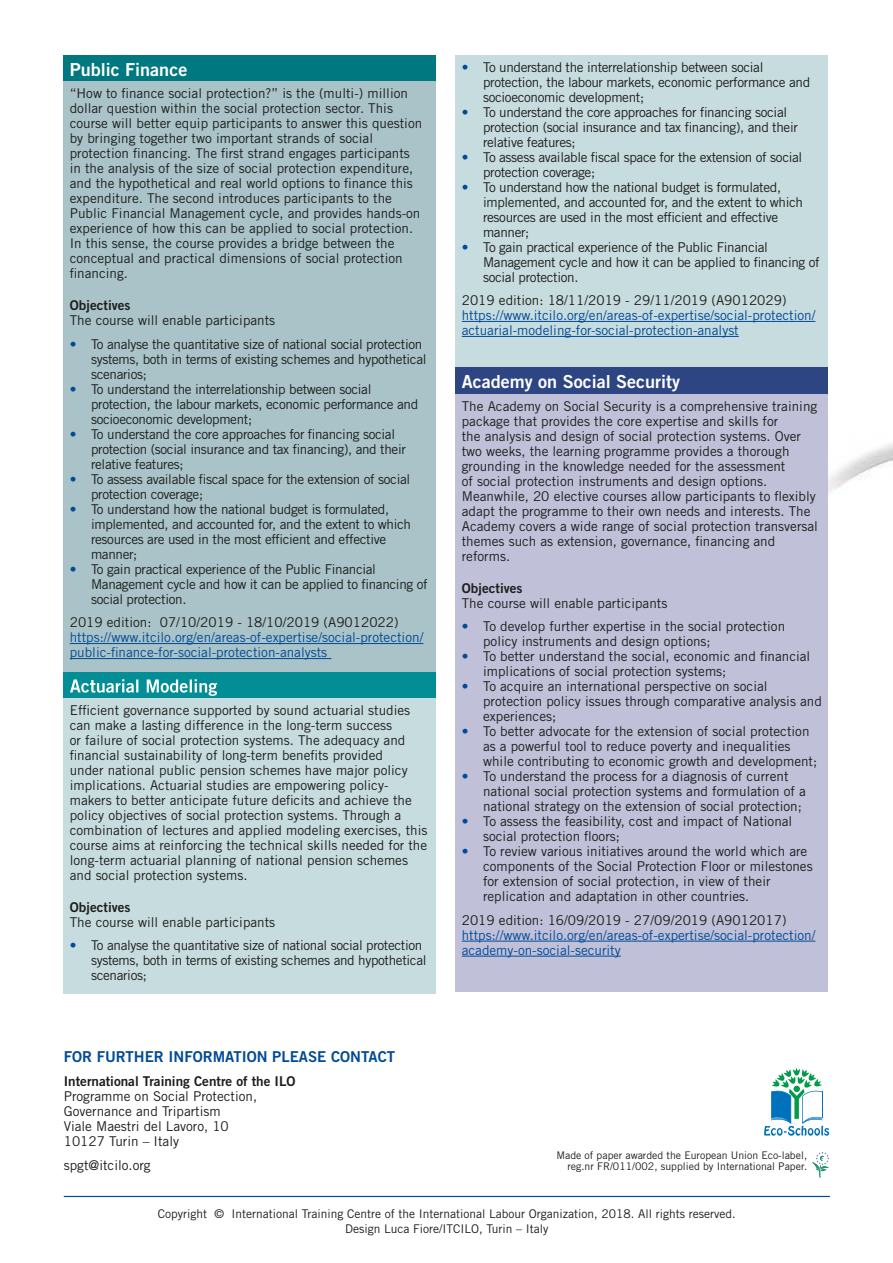
<style>
.page{position:relative;width:893px;height:1263px;background:#fff}
.page>*{position:absolute;margin:0;border:0;box-sizing:border-box;transform-origin:0 0}
.t1{font:18px "Trade Gothic Bold Two";color:#fff}
.t2{font:15px "Trade Gothic Bold Two";color:#004a97}
.t3{font:13.5px/15px "Trade Gothic";color:#1d1d1b}
.t4{font:13.5px/15px "Trade Gothic";letter-spacing:-.025em;color:#1d1d1b}
.t5{font:13.5px/15px "Trade Gothic";color:#004a97}
.t6{font:13.5px "Trade Gothic Bold Two";color:#1d1d1b}
.t7{font:12px/14.4px "Trade Gothic";color:#1d1d1b;text-align:center}
.t8{font:10.5px/10.5px "Trade Gothic";color:#1d1d1b;text-align:right}
.s1{color:#004a97}
</style>
<div class="page">
<img style="left:392px;top:433px;width:501px;height:765px">
<svg style="left:764px;top:1067px;width:65px;height:69px"></svg>
<hr style="left:64px;top:1196px;width:766px;height:1px;background:#004a97">
<svg style="left:812px;top:1152px;width:17px;height:25px"></svg>
<div style="left:64px;top:55px;width:372px;height:27px;background:#00787f"></div>
<div style="left:64px;top:82px;width:372px;height:590px;background:#a9c3c8"></div>
<div style="left:64px;top:672px;width:372px;height:26px;background:#038e95"></div>
<div style="left:64px;top:698px;width:372px;height:296px;background:#c7dcdf"></div>
<hr style="left:70px;top:643px;width:353px;height:1px;background:#004a97">
<hr style="left:70px;top:658px;width:261px;height:1px;background:#004a97">
<div style="left:456px;top:55px;width:372px;height:313px;background:#c7dcdf"></div>
<div style="left:456px;top:368px;width:372px;height:26px;background:#2d4683"></div>
<div style="left:456px;top:394px;width:372px;height:597px;background:#c0c0d9"></div>
<hr style="left:462px;top:321px;width:353px;height:1px;background:#004a97">
<hr style="left:462px;top:336px;width:277px;height:1px;background:#004a97">
<hr style="left:462px;top:941px;width:353px;height:1px;background:#004a97">
<hr style="left:462px;top:956px;width:159px;height:1px;background:#004a97">
<h1 class="t1" style="left:70px;top:58px;width:119px">Public Finance</h1>
<p class="t3" style="left:70px;top:86px;width:354px">“How to finance social protection?” is the (multi-) million dollar question within the social protection sector. This course will better equip participants to answer this question by bringing together two important strands of social protection financing. The first strand engages participants in the analysis of the size of social protection expenditure, and the hypothetical and real world options to finance this expenditure. The second introduces participants to the Public Financial Management cycle, and provides hands-on experience of how this can be applied to social protection.<br>In this sense, the course provides a bridge between the conceptual and practical dimensions of social protection financing.</p>
<p class="t6" style="left:70px;top:297px;width:62px">Objectives</p>
<p class="t3" style="left:70px;top:313px;width:207px">The course will enable participants</p>
<p class="t4" style="left:91px;top:336px;width:337px;text-indent:-21px"><span class="s1">•</span> To analyse the quantitative size of national social protection systems, both in terms of existing schemes and hypothetical scenarios;</p>
<p class="t4" style="left:91px;top:381px;width:329px;text-indent:-21px"><span class="s1">•</span> To understand the interrelationship between social protection, the labour markets, economic performance and socioeconomic development;</p>
<p class="t4" style="left:91px;top:426px;width:316px;text-indent:-21px"><span class="s1">•</span> To understand the core approaches for financing social protection (social insurance and tax financing), and their relative features;</p>
<p class="t4" style="left:91px;top:471px;width:321px;text-indent:-21px"><span class="s1">•</span> To assess available fiscal space for the extension of social protection coverage;</p>
<p class="t4" style="left:91px;top:501px;width:322px;text-indent:-21px"><span class="s1">•</span> To understand how the national budget is formulated, implemented, and accounted for, and the extent to which resources are used in the most efficient and effective manner;</p>
<p class="t4" style="left:91px;top:561px;width:338px;text-indent:-21px"><span class="s1">•</span> To gain practical experience of the Public Financial<br>Management cycle and how it can be applied to financing of social protection.</p>
<p class="t3" style="left:70px;top:615px;width:330px">2019 edition: 07/10/2019 - 18/10/2019 (A9012022)</p>
<p class="t5" style="left:70px;top:630px;width:355px">https://www.itcilo.org/en/areas-of-expertise/social-protection/ public-finance-for-social-protection-analysts</p>
<h1 class="t1" style="left:70px;top:675px;width:149px">Actuarial Modeling</h1>
<p class="t3" style="left:70px;top:702px;width:359px">Efficient governance supported by sound actuarial studies can make a lasting difference in the long-term success<br>or failure of social protection systems. The adequacy and financial sustainability of long-term benefits provided<br>under national public pension schemes have major policy implications. Actuarial studies are empowering policy&shy;makers to better anticipate future deficits and achieve the policy objectives of social protection systems. Through a combination of lectures and applied modeling exercises, this course aims at reinforcing the technical skills needed for the long-term actuarial planning of national pension schemes and social protection systems.</p>
<p class="t6" style="left:70px;top:899px;width:62px">Objectives</p>
<p class="t3" style="left:70px;top:914px;width:207px">The course will enable participants</p>
<p class="t4" style="left:91px;top:938px;width:337px;text-indent:-21px"><span class="s1">•</span> To analyse the quantitative size of national social protection systems, both in terms of existing schemes and hypothetical scenarios;</p>
<p class="t4" style="left:483px;top:59px;width:329px;text-indent:-21px"><span class="s1">•</span> To understand the interrelationship between social protection, the labour markets, economic performance and socioeconomic development;</p>
<p class="t4" style="left:483px;top:104px;width:316px;text-indent:-21px"><span class="s1">•</span> To understand the core approaches for financing social protection (social insurance and tax financing), and their relative features;</p>
<p class="t4" style="left:483px;top:149px;width:321px;text-indent:-21px"><span class="s1">•</span> To assess available fiscal space for the extension of social protection coverage;</p>
<p class="t4" style="left:483px;top:179px;width:322px;text-indent:-21px"><span class="s1">•</span> To understand how the national budget is formulated, implemented, and accounted for, and the extent to which resources are used in the most efficient and effective manner;</p>
<p class="t4" style="left:483px;top:239px;width:338px;text-indent:-21px"><span class="s1">•</span> To gain practical experience of the Public Financial<br>Management cycle and how it can be applied to financing of social protection.</p>
<p class="t3" style="left:462px;top:293px;width:326px">2019 edition: 18/11/2019 - 29/11/2019 (A9012029)</p>
<p class="t5" style="left:462px;top:308px;width:355px">https://www.itcilo.org/en/areas-of-expertise/social-protection/ actuarial-modeling-for-social-protection-analyst</p>
<h1 class="t1" style="left:462px;top:371px;width:220px">Academy on Social Security</h1>
<p class="t3" style="left:462px;top:398px;width:358px">The Academy on Social Security is a comprehensive training package that provides the core expertise and skills for<br>the analysis and design of social protection systems. Over two weeks, the learning programme provides a thorough grounding in the knowledge needed for the assessment<br>of social protection instruments and design options.<br>Meanwhile, 20 elective courses allow participants to flexibly adapt the programme to their own needs and interests. The Academy covers a wide range of social protection transversal themes such as extension, governance, financing and reforms.</p>
<p class="t6" style="left:462px;top:579px;width:62px">Objectives</p>
<p class="t3" style="left:462px;top:595px;width:207px">The course will enable participants</p>
<p class="t3" style="left:483px;top:619px;width:304px;text-indent:-21px"><span class="s1">•</span> To develop further expertise in the social protection policy instruments and design options;</p>
<p class="t3" style="left:483px;top:649px;width:329px;text-indent:-21px"><span class="s1">•</span> To better understand the social, economic and financial implications of social protection systems;</p>
<p class="t3" style="left:483px;top:679px;width:340px;text-indent:-21px"><span class="s1">•</span> To acquire an international perspective on social protection policy issues through comparative analysis and experiences;</p>
<p class="t3" style="left:483px;top:724px;width:336px;text-indent:-21px"><span class="s1">•</span> To better advocate for the extension of social protection as a powerful tool to reduce poverty and inequalities while contributing to economic growth and development;</p>
<p class="t3" style="left:483px;top:769px;width:324px;text-indent:-21px"><span class="s1">•</span> To understand the process for a diagnosis of current national social protection systems and formulation of a national strategy on the extension of social protection;</p>
<p class="t3" style="left:483px;top:814px;width:311px;text-indent:-21px"><span class="s1">•</span> To assess the feasibility, cost and impact of National social protection floors;</p>
<p class="t3" style="left:483px;top:844px;width:331px;text-indent:-21px"><span class="s1">•</span> To review various initiatives around the world which are components of the Social Protection Floor or milestones for extension of social protection, in view of their replication and adaptation in other countries.</p>
<p class="t3" style="left:462px;top:912px;width:326px">2019 edition: 16/09/2019 - 27/09/2019 (A9012017)</p>
<p class="t5" style="left:462px;top:927px;width:355px">https://www.itcilo.org/en/areas-of-expertise/social-protection/ academy-on-social-security</p>
<p class="t2" style="left:64px;top:1048px;width:333px">FOR FURTHER INFORMATION PLEASE CONTACT</p>
<p class="t6" style="left:64px;top:1073px;width:233px">International Training Centre of the ILO</p>
<p class="t3" style="left:64px;top:1088px;width:195px">Programme on Social Protection,<br>Governance and Tripartism<br>Viale Maestri del Lavoro, 10<br>10127 Turin – Italy</p>
<p class="t3" style="left:64px;top:1157px;width:88px">spgt@itcilo.org</p>
<p class="t7" style="left:158px;top:1207px;width:579px">Copyright © International Training Centre of the International Labour Organization, 2018. All rights reserved.<br>Design Luca Fiore/ITCILO, Turin – Italy</p>
<p class="t8" style="left:556px;top:1150px;width:252px">Made of paper awarded the European Union Eco-label, reg.nr FR/011/002, supplied by International Paper.</p>
</div>
